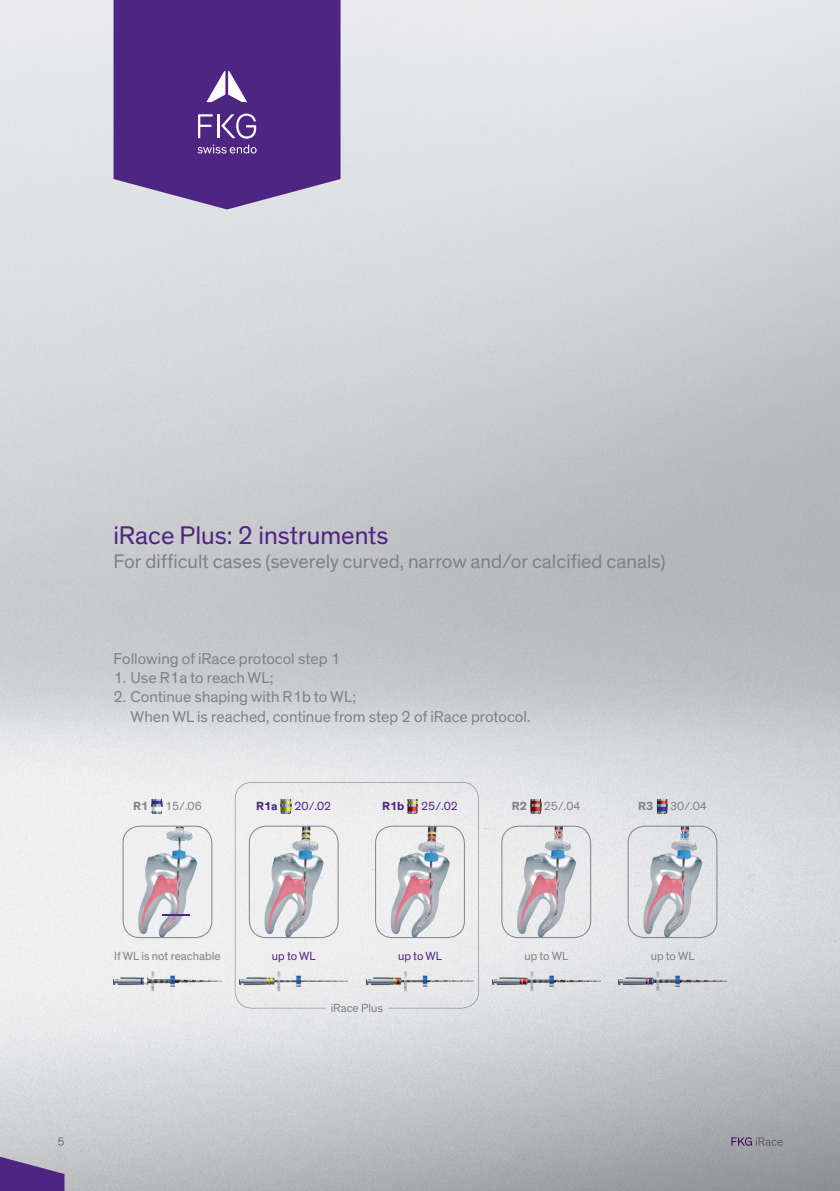
<style>
.page{position:relative;width:840px;height:1191px;background:#fff}
.page>*{position:absolute;margin:0;border:0;box-sizing:border-box;transform-origin:0 0}
.t1{font:26px "Theinhardt";color:#4e2582}
.t2{font:20px "Theinhardt";color:#808285}
.t3{font:16px/19.2px "Theinhardt";color:#808285}
.t4{font:12px "Theinhardt";color:#808285}
.t5{font:12px "Theinhardt";color:#4e2582}
.t6{font:700 12px "Theinhardt";color:#808285}
.t7{font:700 12px "Theinhardt";color:#4e2582}
</style>
<div class="page">
<img style="left:0;top:0;width:839px;height:1191px">
<img style="left:731px;top:1137px;width:21px;height:8px">
<img style="left:755px;top:1137px;width:27px;height:8px">
<svg style="left:58px;top:1137px;width:6px;height:8px"></svg>
<svg style="left:501px;top:825px;width:90px;height:113px;background:#d2d0d5"></svg>
<svg style="left:627px;top:825px;width:90px;height:113px;background:#cecdd1"></svg>
<img style="left:113px;top:971px;width:108px;height:20px">
<img style="left:492px;top:971px;width:108px;height:20px">
<img style="left:618px;top:971px;width:108px;height:20px">
<img style="left:151px;top:799px;width:11px;height:15px">
<svg style="left:151px;top:802px;width:11px;height:8px"></svg>
<img style="left:530px;top:799px;width:11px;height:15px">
<svg style="left:530px;top:802px;width:11px;height:8px"></svg>
<img style="left:656px;top:799px;width:11px;height:15px">
<svg style="left:657px;top:802px;width:10px;height:8px"></svg>
<svg style="left:235px;top:782px;width:243px;height:226px;fill:#ececed"></svg>
<svg style="left:122px;top:825px;width:90px;height:113px"></svg>
<svg style="left:113px;top:0;width:227px;height:209px;background:#593489"></svg>
<svg style="left:197px;top:145px;width:59px;height:8px"></svg>
<svg style="left:198px;top:114px;width:14px;height:24px"></svg>
<hr style="left:217px;top:114px;width:2px;height:24px;background:#fff">
<svg style="left:221px;top:114px;width:35px;height:25px"></svg>
<svg style="left:206px;top:71px;width:41px;height:31px"></svg>
<svg style="left:0;top:1156px;width:64px;height:35px;background:#6d4f94"></svg>
<h1 class="t1" style="left:113px;top:520px;width:276px">iRace Plus: 2 instruments</h1>
<p class="t2" style="left:113px;top:550px;width:553px">For difficult cases (severely curved, narrow and/or calcified canals)</p>
<p class="t3" style="left:113px;top:649px;width:228px">Following of iRace protocol step 1</p>
<p class="t3" style="left:113px;top:669px;width:161px">1. Use R1a to reach WL;</p>
<p class="t3" style="left:130px;top:688px;width:401px;text-indent:-17px">2. Continue shaping with R1b to WL;<br>When WL is reached, continue from step 2 of iRace protocol.</p>
<p class="t6" style="left:133px;top:798px;width:17px">R1</p>
<p class="t4" style="left:165px;top:799px;width:38px">15/.06</p>
<p class="t7" style="left:256px;top:798px;width:23px">R1a</p>
<p class="t5" style="left:294px;top:799px;width:38px">20/.02</p>
<p class="t7" style="left:382px;top:798px;width:24px">R1b</p>
<p class="t5" style="left:421px;top:799px;width:38px">25/.02</p>
<p class="t6" style="left:511px;top:798px;width:17px">R2</p>
<p class="t4" style="left:543px;top:799px;width:38px">25/.04</p>
<p class="t6" style="left:638px;top:798px;width:17px">R3</p>
<p class="t4" style="left:669px;top:799px;width:38px">30/.04</p>
<p class="t4" style="left:114px;top:948px;width:108px">If WL is not reachable</p>
<p class="t5" style="left:272px;top:948px;width:45px">up to WL</p>
<p class="t5" style="left:398px;top:948px;width:45px">up to WL</p>
<p class="t4" style="left:524px;top:948px;width:45px">up to WL</p>
<p class="t4" style="left:650px;top:948px;width:45px">up to WL</p>
<p class="t4" style="left:330px;top:1000px;width:54px">iRace Plus</p>
</div>
